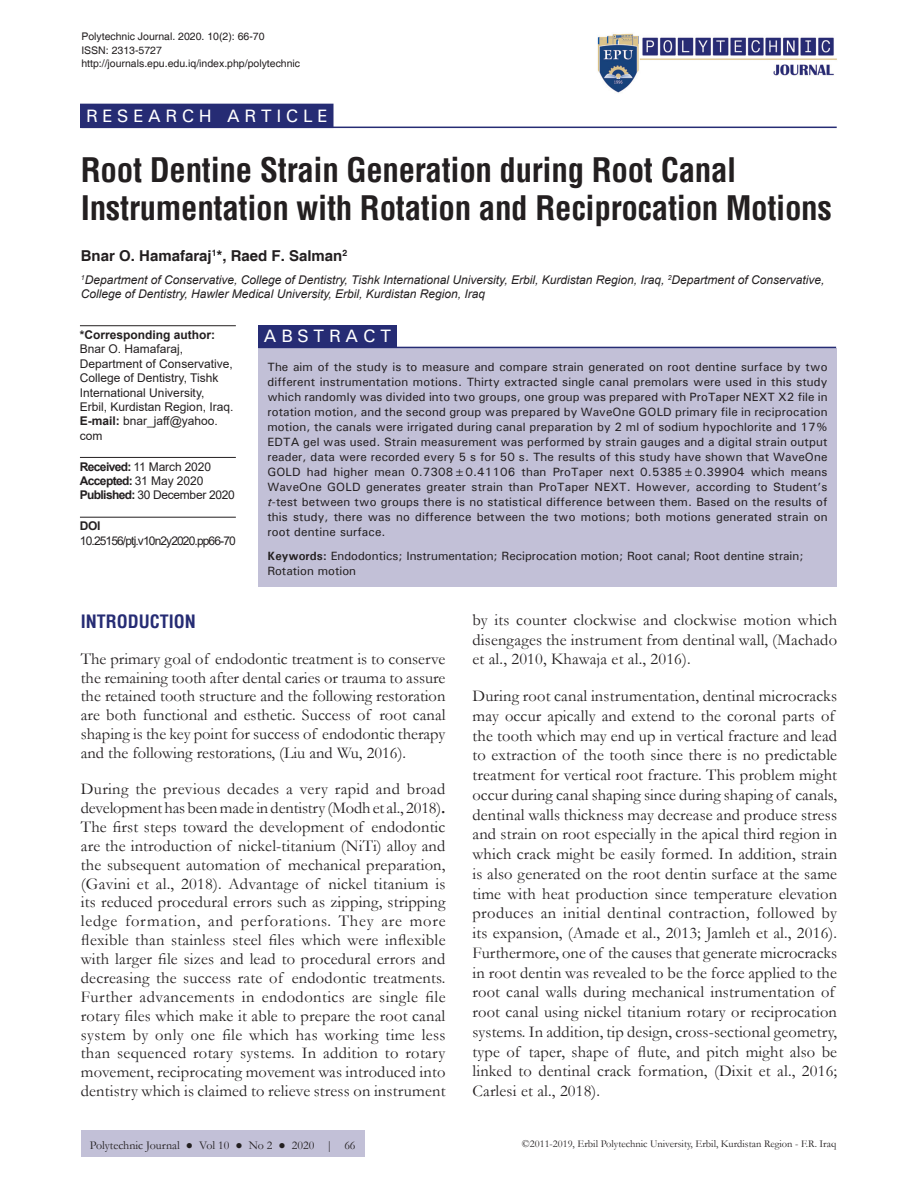
<style>
.page{position:relative;width:918px;height:1188px;background:#fff}
.page>*{position:absolute;margin:0;border:0;box-sizing:border-box;transform-origin:0 0}
.AT{font:700 condensed 33px/37.5px "Helvetica";letter-spacing:-.01em;color:#231f20}
.AH{font:500 18px "Univers";letter-spacing:.25em;color:#fff}
.t1{font:700 condensed 18px "Helvetica";color:#262c74}
.ABSH{font:500 18px "Univers";letter-spacing:.25em;color:#fff}
.TX{font:16.5px/19.8px "Garamond";letter-spacing:.01em;color:#231f20;text-align:justify}
.AU{font:700 15px "Helvetica";color:#231f20}
.ABS{font:500 12px/15px "Univers";letter-spacing:.01em;color:#231f20;text-align:justify}
.AFF{font:italic 12px/14.4px "Arial";color:#231f20}
.ADD{font:12px/14.4px "Arial";color:#231f20}
.KWD{font:500 12px/15px "Univers";color:#231f20}
.HIS{font:12px/14.4px "Arial";letter-spacing:-.025em;color:#231f20}
.JF{font:12px "Garamond";color:#231f20}
.DOI{font:12px/14.4px "Arial";letter-spacing:-.075em;color:#231f20}
.ADD-2{font:700 12px "Arial";color:#231f20}
.Journal{font:10.5px "Helvetica";color:#231f20}
.CR_JF{font:10.5px "Garamond";color:#231f20}
.s1{font-weight:700}
.s2{font-style:italic}
</style>
<div class="page">
<div style="left:81px;top:1130px;width:284px;height:27px;background:#c2c0d7"></div>
<div style="left:81px;top:104px;width:252px;height:23px;background:#262c74"></div>
<hr style="left:82px;top:127px;width:755px;height:1px;background:#262c74">
<div style="left:258px;top:348px;width:578px;height:239px;background:#c2c0d7"></div>
<img style="left:597px;top:33px;width:240px;height:60px">
<div style="left:258px;top:325px;width:139px;height:23px;background:#262c74"></div>
<hr style="left:258px;top:347px;width:578px;height:1px;background:#262c74">
<hr style="left:80px;top:325px;width:156px;height:1px;background:#231f20">
<hr style="left:80px;top:457px;width:156px;height:1px;background:#231f20">
<hr style="left:80px;top:517px;width:156px;height:1px;background:#231f20">
<p class="Journal" style="left:81px;top:31px;width:185px">Polytechnic Journal. 2020. 10(2): 66-70</p>
<p class="Journal" style="left:81px;top:44px;width:82px">ISSN: 2313-5727</p>
<p class="Journal" style="left:81px;top:58px;width:220px">http://journals.epu.edu.iq/index.php/polytechnic</p>
<p class="AH" style="left:86px;top:104px;width:243px">RESEARCH ARTICLE</p>
<p class="AT" style="left:81px;top:151px;width:753px">Root Dentine Strain Generation during Root Canal<br>Instrumentation with Rotation and Reciprocation Motions</p>
<p class="AU" style="left:81px;top:247px;width:268px">Bnar O. Hamafaraj<sup>1</sup>*, Raed F. Salman<sup>2</sup></p>
<p class="AFF" style="left:81px;top:273px;width:745px"><sup>1</sup>Department of Conservative, College of Dentistry, Tishk International University, Erbil, Kurdistan Region, Iraq, <sup>2</sup>Department of Conservative,<br>College of Dentistry, Hawler Medical University, Erbil, Kurdistan Region, Iraq</p>
<p class="ADD-2" style="left:80px;top:326px;width:137px">*Corresponding author:</p>
<p class="ABSH" style="left:264px;top:324px;width:129px">ABSTRACT</p>
<p class="ADD" style="left:80px;top:342px;width:155px">Bnar O. Hamafaraj,<br>Department of Conservative,<br>College of Dentistry, Tishk<br>International University,<br>Erbil, Kurdistan Region, Iraq.<br><span class="s1">E-mail:</span> bnar_jaff@yahoo. com</p>
<p class="HIS" style="left:80px;top:459px;width:156px"><span class="s1">Received:</span> 11 March 2020<br><span class="s1">Accepted:</span> 31 May 2020<br><span class="s1">Published:</span> 30 December 2020</p>
<p class="DOI" style="left:80px;top:519px;width:157px"><span class="s1">DOI<br></span>10.25156/ptj.v10n2y2020.pp66-70</p>
<p class="ABS" style="left:267px;top:360px;width:562px">The aim of the study is to measure and compare strain generated on root dentine surface by two different instrumentation motions. Thirty extracted single canal premolars were used in this study which randomly was divided into two groups, one group was prepared with ProTaper NEXT X2 file in rotation motion, and the second group was prepared by WaveOne GOLD primary file in reciprocation motion, the canals were irrigated during canal preparation by 2 ml of sodium hypochlorite and 17% EDTA gel was used. Strain measurement was performed by strain gauges and a digital strain output reader, data were recorded every 5 s for 50 s. The results of this study have shown that WaveOne GOLD had higher mean 0.7308±0.41106 than ProTaper next 0.5385±0.39904 which means WaveOne GOLD generates greater strain than ProTaper NEXT. However, according to Student’s <span class="s2">t</span>-test between two groups there is no statistical difference between them. Based on the results of this study, there was no difference between the two motions; both motions generated strain on root dentine surface.</p>
<p class="KWD" style="left:267px;top:548px;width:538px"><span class="s1">Keywords:</span> Endodontics; Instrumentation; Reciprocation motion; Root canal; Root dentine strain;<br>Rotation motion</p>
<p class="TX" style="left:472px;top:609px;width:366px">by its counter clockwise and clockwise motion which disengages the instrument from dentinal wall, (Machado et al., 2010, Khawaja et al., 2016).</p>
<p class="TX" style="left:472px;top:686px;width:366px;text-align:left">During root canal instrumentation, dentinal microcracks may occur apically and extend to the coronal parts of the tooth which may end up in vertical fracture and lead to extraction of the tooth since there is no predictable treatment for vertical root fracture. This problem might occur during canal shaping since during shaping of canals, dentinal walls thickness may decrease and produce stress and strain on root especially in the apical third region in which crack might be easily formed. In addition, strain is also generated on the root dentin surface at the same time with heat production since temperature elevation produces an initial dentinal contraction, followed by its expansion, (Amade et al., 2013; Jamleh et al., 2016).<br>Furthermore, one of the causes that generate microcracks in root dentin was revealed to be the force applied to the root canal walls during mechanical instrumentation of root canal using nickel titanium rotary or reciprocation systems. In addition, tip design, cross-sectional geometry, type of taper, shape of flute, and pitch might also be linked to dentinal crack formation, (Dixit et al., 2016; Carlesi et al., 2018).</p>
<h1 class="t1" style="left:81px;top:609px;width:117px">INTRODUCTION</h1>
<p class="TX" style="left:81px;top:649px;width:366px;line-height:18.9px">The primary goal of endodontic treatment is to conserve the remaining tooth after dental caries or trauma to assure the retained tooth structure and the following restoration are both functional and esthetic. Success of root canal shaping is the key point for success of endodontic therapy and the following restorations, (Liu and Wu, 2016).</p>
<p class="TX" style="left:81px;top:779px;width:366px;line-height:18.9px">During the previous decades a very rapid and broad development has been made in dentistry (Modh et al., 2018)<span class="s1">.<br></span>The first steps toward the development of endodontic are the introduction of nickel-titanium (NiTi) alloy and the subsequent automation of mechanical preparation, (Gavini et al., 2018). Advantage of nickel titanium is its reduced procedural errors such as zipping, stripping ledge formation, and perforations. They are more flexible than stainless steel files which were inflexible with larger file sizes and lead to procedural errors and decreasing the success rate of endodontic treatments.<br>Further advancements in endodontics are single file rotary files which make it able to prepare the root canal system by only one file which has working time less than sequenced rotary systems. In addition to rotary movement, reciprocating movement was introduced into dentistry which is claimed to relieve stress on instrument</p>
<p class="JF" style="left:90px;top:1137px;width:267px">Polytechnic Journal ● Vol 10 ● No 2 ● 2020 | 66</p>
<p class="CR_JF" style="left:522px;top:1136px;width:316px">©2011-2019, Erbil Polytechnic University, Erbil, Kurdistan Region - F.R. Iraq</p>
</div>
